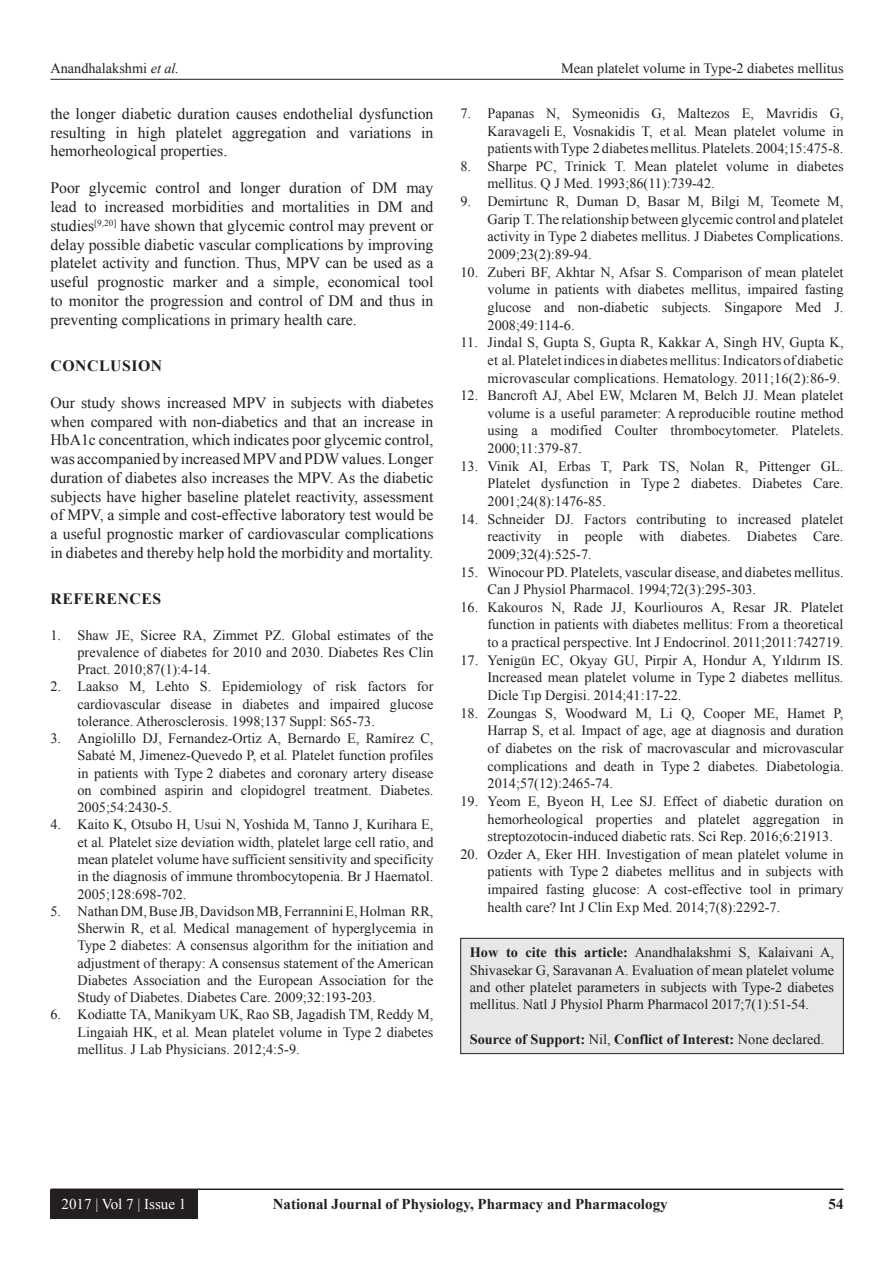
<style>
.page{position:relative;width:894px;height:1263px;background:#fff}
.page>*{position:absolute;margin:0;border:0;box-sizing:border-box;transform-origin:0 0}
.TX{font:15.75px/18.8px "Times New Roman";color:#231f20;text-align:justify}
.t1{font:700 15.75px "Times New Roman";letter-spacing:.035em;color:#231f20}
.t2{font:700 15px "Times New Roman";color:#231f20}
.t3{font:15px "Times New Roman";color:#fff}
.REF{font:14.25px/17.7px "Times New Roman";color:#231f20;text-align:justify}
.HTC{font:14.25px/17.2px "Times New Roman";color:#231f20;text-align:justify}
.HTC-2{font:700 14.25px "Times New Roman";color:#231f20}
.s1{font-style:italic}
.s2{font-weight:700}
.s3{font-weight:400}
</style>
<div class="page">
<hr style="left:50px;top:79px;width:793px;height:1px;background:#231f20">
<hr style="left:50px;top:1188px;width:793px;height:2px;background:#231f20">
<div style="left:50px;top:1190px;width:147px;height:28px;background:#231f20"></div>
<div style="left:460px;top:938px;width:383px;height:115px;background:#e6e7e9"></div>
<div style="left:460px;top:938px;width:383px;height:115px;border:1px solid #231f20"></div>
<p class="REF" style="left:50px;top:59px;width:130px">Anandhalakshmi <span class="s1">et al.</span></p>
<p class="REF" style="left:561px;top:59px;width:284px">Mean platelet volume in Type-2 diabetes mellitus</p>
<p class="TX" style="left:50px;top:104px;width:384px">the longer diabetic duration causes endothelial dysfunction resulting in high platelet aggregation and variations in hemorheological properties.</p>
<p class="TX" style="left:50px;top:178px;width:384px">Poor glycemic control and longer duration of DM may lead to increased morbidities and mortalities in DM and studies<sup>[9,20]</sup> have shown that glycemic control may prevent or delay possible diabetic vascular complications by improving platelet activity and function. Thus, MPV can be used as a useful prognostic marker and a simple, economical tool to monitor the progression and control of DM and thus in preventing complications in primary health care.</p>
<h1 class="t1" style="left:50px;top:354px;width:113px">CONCLUSION</h1>
<p class="TX" style="left:50px;top:393px;width:384px">Our study shows increased MPV in subjects with diabetes when compared with non-diabetics and that an increase in HbA1c concentration, which indicates poor glycemic control, was accompanied by increased MPV and PDW values. Longer duration of diabetes also increases the MPV. As the diabetic subjects have higher baseline platelet reactivity, assessment of MPV, a simple and cost-effective laboratory test would be a useful prognostic marker of cardiovascular complications in diabetes and thereby help hold the morbidity and mortality.</p>
<h1 class="t1" style="left:50px;top:588px;width:112px">REFERENCES</h1>
<p class="REF" style="left:77px;top:626px;width:357px;line-height:17.2px;text-indent:-27px">1. Shaw JE, Sicree RA, Zimmet PZ. Global estimates of the prevalence of diabetes for 2010 and 2030. Diabetes Res Clin Pract. 2010;87(1):4-14.</p>
<p class="REF" style="left:77px;top:677px;width:357px;line-height:17.2px;text-indent:-27px">2. Laakso M, Lehto S. Epidemiology of risk factors for cardiovascular disease in diabetes and impaired glucose tolerance. Atherosclerosis. 1998;137 Suppl: S65-73.</p>
<p class="REF" style="left:77px;top:729px;width:357px;line-height:17.2px;text-indent:-27px">3. Angiolillo DJ, Fernandez-Ortiz A, Bernardo E, Ramírez C, Sabaté M, Jimenez-Quevedo P, et al<span class="s1">.</span> Platelet function profiles in patients with Type 2 diabetes and coronary artery disease on combined aspirin and clopidogrel treatment. Diabetes.<br>2005;54:2430-5.</p>
<p class="REF" style="left:77px;top:815px;width:357px;line-height:17.2px;text-indent:-27px">4. Kaito K, Otsubo H, Usui N, Yoshida M, Tanno J, Kurihara E, et al<span class="s1">.</span> Platelet size deviation width, platelet large cell ratio, and mean platelet volume have sufficient sensitivity and specificity in the diagnosis of immune thrombocytopenia. Br J Haematol.<br>2005;128:698-702.</p>
<p class="REF" style="left:77px;top:902px;width:357px;line-height:17.2px;text-indent:-27px">5. Nathan DM, Buse JB, Davidson MB, Ferrannini E, Holman RR, Sherwin R, et al<span class="s1">.</span> Medical management of hyperglycemia in Type 2 diabetes: A consensus algorithm for the initiation and adjustment of therapy: A consensus statement of the American Diabetes Association and the European Association for the Study of Diabetes. Diabetes Care. 2009;32:193-203.</p>
<p class="REF" style="left:77px;top:1005px;width:357px;line-height:17.2px;text-indent:-27px">6. Kodiatte TA, Manikyam UK, Rao SB, Jagadish TM, Reddy M, Lingaiah HK, et al<span class="s1">.</span> Mean platelet volume in Type 2 diabetes mellitus. J Lab Physicians. 2012;4:5-9.</p>
<p class="REF" style="left:487px;top:104px;width:357px;text-indent:-27px">7. Papanas N, Symeonidis G, Maltezos E, Mavridis G, Karavageli E, Vosnakidis T, et al<span class="s1">.</span> Mean platelet volume in patients with Type 2 diabetes mellitus. Platelets. 2004;15:475-8.</p>
<p class="REF" style="left:487px;top:157px;width:357px;text-indent:-27px">8. Sharpe PC, Trinick T. Mean platelet volume in diabetes mellitus. Q J Med. 1993;86(11):739-42.</p>
<p class="REF" style="left:487px;top:192px;width:357px;text-indent:-27px">9. Demirtunc R, Duman D, Basar M, Bilgi M, Teomete M, Garip T. The relationship between glycemic control and platelet activity in Type 2 diabetes mellitus. J Diabetes Complications.<br>2009;23(2):89-94.</p>
<p class="REF" style="left:487px;top:263px;width:357px;text-indent:-27px">10. Zuberi BF, Akhtar N, Afsar S. Comparison of mean platelet volume in patients with diabetes mellitus, impaired fasting glucose and non-diabetic subjects. Singapore Med J.<br>2008;49:114-6.</p>
<p class="REF" style="left:487px;top:333px;width:357px;text-indent:-27px">11. Jindal S, Gupta S, Gupta R, Kakkar A, Singh HV, Gupta K, et al<span class="s1">.</span> Platelet indices in diabetes mellitus: Indicators of diabetic microvascular complications. Hematology. 2011;16(2):86-9.</p>
<p class="REF" style="left:487px;top:386px;width:357px;text-indent:-27px">12. Bancroft AJ, Abel EW, Mclaren M, Belch JJ. Mean platelet volume is a useful parameter: A reproducible routine method using a modified Coulter thrombocytometer. Platelets.<br>2000;11:379-87.</p>
<p class="REF" style="left:487px;top:456px;width:357px;text-indent:-27px">13. Vinik AI, Erbas T, Park TS, Nolan R, Pittenger GL.<br>Platelet dysfunction in Type 2 diabetes. Diabetes Care.<br>2001;24(8):1476-85.</p>
<p class="REF" style="left:487px;top:509px;width:357px;text-indent:-27px">14. Schneider DJ. Factors contributing to increased platelet reactivity in people with diabetes. Diabetes Care.<br>2009;32(4):525-7.</p>
<p class="REF" style="left:487px;top:562px;width:357px;text-indent:-27px">15. Winocour PD. Platelets, vascular disease, and diabetes mellitus.<br>Can J Physiol Pharmacol. 1994;72(3):295-303.</p>
<p class="REF" style="left:487px;top:598px;width:357px;text-indent:-27px">16. Kakouros N, Rade JJ, Kourliouros A, Resar JR. Platelet function in patients with diabetes mellitus: From a theoretical to a practical perspective. Int J Endocrinol. 2011;2011:742719.</p>
<p class="REF" style="left:487px;top:650px;width:357px;text-indent:-27px">17. Yenigün EC, Okyay GU, Pirpir A, Hondur A, Yıldırım IS.<br>Increased mean platelet volume in Type 2 diabetes mellitus.<br>Dicle Tıp Dergisi. 2014;41:17-22.</p>
<p class="REF" style="left:487px;top:703px;width:357px;text-indent:-27px">18. Zoungas S, Woodward M, Li Q, Cooper ME, Hamet P, Harrap S, et al<span class="s1">.</span> Impact of age, age at diagnosis and duration of diabetes on the risk of macrovascular and microvascular complications and death in Type 2 diabetes. Diabetologia.<br>2014;57(12):2465-74.</p>
<p class="REF" style="left:487px;top:792px;width:357px;text-indent:-27px">19. Yeom E, Byeon H, Lee SJ. Effect of diabetic duration on hemorheological properties and platelet aggregation in streptozotocin-induced diabetic rats. Sci Rep. 2016;6:21913.</p>
<p class="REF" style="left:487px;top:844px;width:357px;text-indent:-27px">20. Ozder A, Eker HH. Investigation of mean platelet volume in patients with Type 2 diabetes mellitus and in subjects with impaired fasting glucose: A cost-effective tool in primary health care? Int J Clin Exp Med. 2014;7(8):2292-7.</p>
<p class="HTC" style="left:469px;top:943px;width:365px"><span class="s2">How to cite this article:</span> Anandhalakshmi S, Kalaivani A, Shivasekar G, Saravanan A. Evaluation of mean platelet volume and other platelet parameters in subjects with Type-2 diabetes mellitus. Natl J Physiol Pharm Pharmacol 2017;7(1):51-54.</p>
<p class="HTC-2" style="left:469px;top:1029px;width:356px">Source of Support: <span class="s3">Nil,</span> Conflict of Interest: <span class="s3">None declared.</span></p>
<p class="t3" style="left:62px;top:1193px;width:126px">2017 | Vol 7 | Issue 1</p>
<p class="t2" style="left:272px;top:1193px;width:396px">National Journal of Physiology, Pharmacy and Pharmacology</p>
<p class="t2" style="left:828px;top:1193px;width:16px">54</p>
</div>
